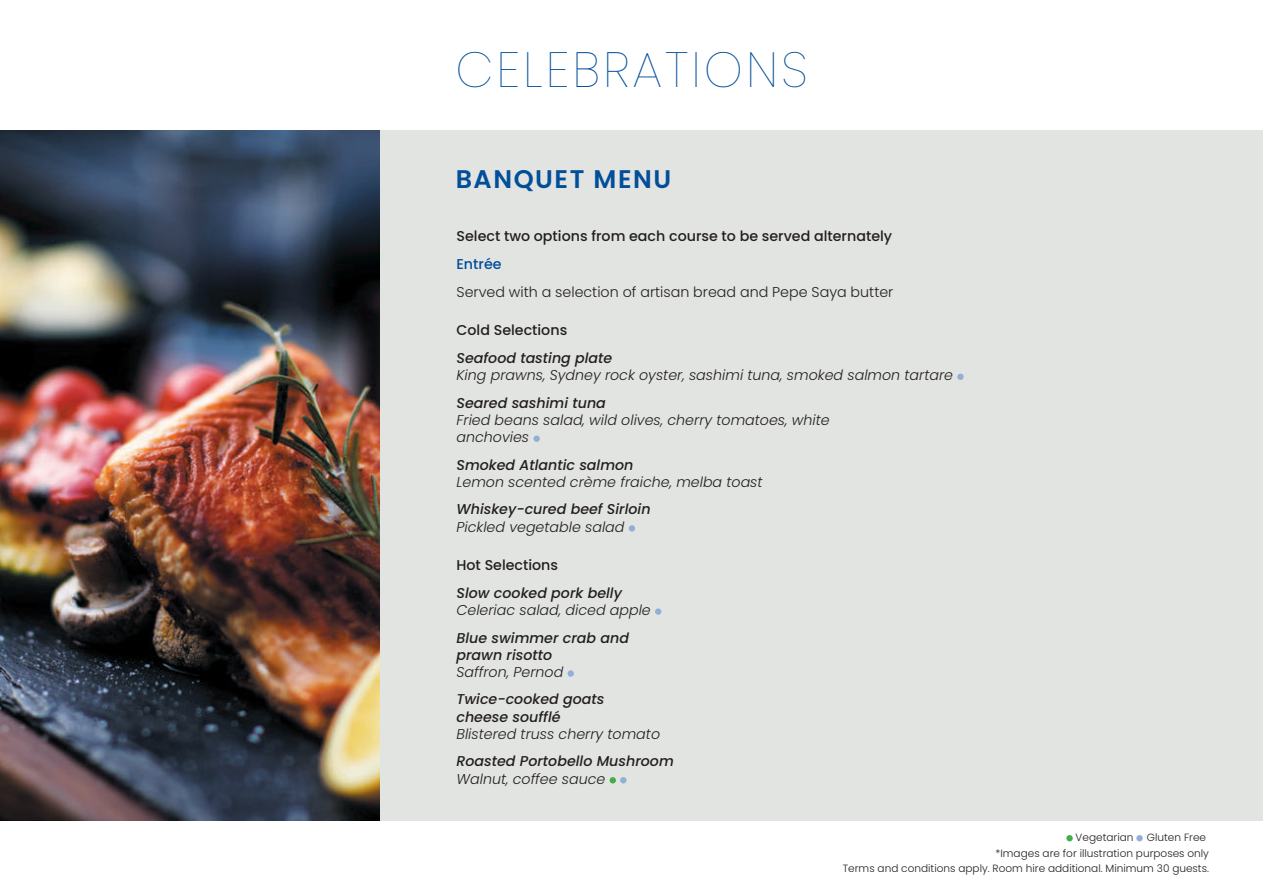
<style>
.page{position:relative;width:1263px;height:893px;background:#fff}
.page>*{position:absolute;margin:0;border:0;box-sizing:border-box;transform-origin:0 0}
.t1{font:100 49.5px "Poppins";letter-spacing:.06em;color:#014e99}
.t2{font:600 25.5px "Poppins";letter-spacing:.06em;color:#014e99}
.t3{font:italic 300 14.25px/17.1px "Poppins";color:#231f20}
.t4{font:italic 500 14.25px/17.1px "Poppins";color:#231f20}
.t5{font:500 14.25px "Poppins";color:#231f20}
.t6{font:300 14.25px "Poppins";color:#231f20}
.t7{font:500 14.25px "Poppins";color:#014e99}
.t8{font:300 10.5px/14.7px "Poppins";color:#231f20;text-align:right}
</style>
<div class="page">
<div style="left:379px;top:130px;width:884px;height:691px;background:#e2e4e2"></div>
<img style="left:0;top:130px;width:379px;height:691px">
<div style="left:957px;top:374px;width:7px;height:6px;background:#91afd7;border-radius:50%"></div>
<div style="left:533px;top:436px;width:7px;height:6px;background:#91afd7;border-radius:50%"></div>
<div style="left:629px;top:525px;width:6px;height:7px;background:#91afd7;border-radius:50%"></div>
<div style="left:655px;top:608px;width:6px;height:7px;background:#91afd7;border-radius:50%"></div>
<div style="left:567px;top:670px;width:7px;height:7px;background:#91afd7;border-radius:50%"></div>
<svg style="left:610px;top:777px;width:16px;height:6px"></svg>
<div style="left:1066px;top:835px;width:7px;height:6px;background:#40ae49;border-radius:50%"></div>
<div style="left:1136px;top:835px;width:7px;height:6px;background:#91afd7;border-radius:50%"></div>
<h1 class="t1" style="left:455px;top:41px;width:354px">CELEBRATIONS</h1>
<h2 class="t2" style="left:456px;top:165px;width:217px">BANQUET MENU</h2>
<p class="t5" style="left:456px;top:228px;width:437px">Select two options from each course to be served alternately</p>
<p class="t7" style="left:456px;top:256px;width:47px">Entrée</p>
<p class="t6" style="left:456px;top:284px;width:438px">Served with a selection of artisan bread and Pepe Saya butter</p>
<p class="t5" style="left:456px;top:322px;width:112px">Cold Selections</p>
<p class="t4" style="left:456px;top:349px;width:157px">Seafood tasting plate</p>
<p class="t3" style="left:456px;top:366px;width:498px">King prawns, Sydney rock oyster, sashimi tuna, smoked salmon tartare</p>
<p class="t4" style="left:456px;top:394px;width:151px">Seared sashimi tuna</p>
<p class="t3" style="left:456px;top:411px;width:375px">Fried beans salad, wild olives, cherry tomatoes, white anchovies</p>
<p class="t4" style="left:456px;top:456px;width:179px">Smoked Atlantic salmon</p>
<p class="t3" style="left:456px;top:473px;width:308px">Lemon scented crème fraiche, melba toast</p>
<p class="t4" style="left:456px;top:501px;width:196px">Whiskey-cured beef Sirloin</p>
<p class="t3" style="left:456px;top:518px;width:169px">Pickled vegetable salad</p>
<p class="t5" style="left:456px;top:557px;width:103px">Hot Selections</p>
<p class="t4" style="left:456px;top:584px;width:167px">Slow cooked pork belly</p>
<p class="t3" style="left:456px;top:601px;width:196px">Celeriac salad, diced apple</p>
<p class="t4" style="left:456px;top:629px;width:174px">Blue swimmer crab and prawn risotto</p>
<p class="t3" style="left:456px;top:663px;width:108px">Saffron, Pernod</p>
<p class="t4" style="left:456px;top:691px;width:149px">Twice-cooked goats cheese soufflé</p>
<p class="t3" style="left:456px;top:725px;width:205px">Blistered truss cherry tomato</p>
<p class="t4" style="left:456px;top:753px;width:219px">Roasted Portobello Mushroom</p>
<p class="t3" style="left:456px;top:770px;width:150px">Walnut, coffee sauce</p>
<p class="t8" style="left:1076px;top:830px;width:59px">Vegetarian</p>
<p class="t8" style="left:1147px;top:830px;width:61px">Gluten Free</p>
<p class="t8" style="left:843px;top:846px;width:368px">*Images are for illustration purposes only<br>Terms and conditions apply. Room hire additional. Minimum 30 guests.</p>
</div>
